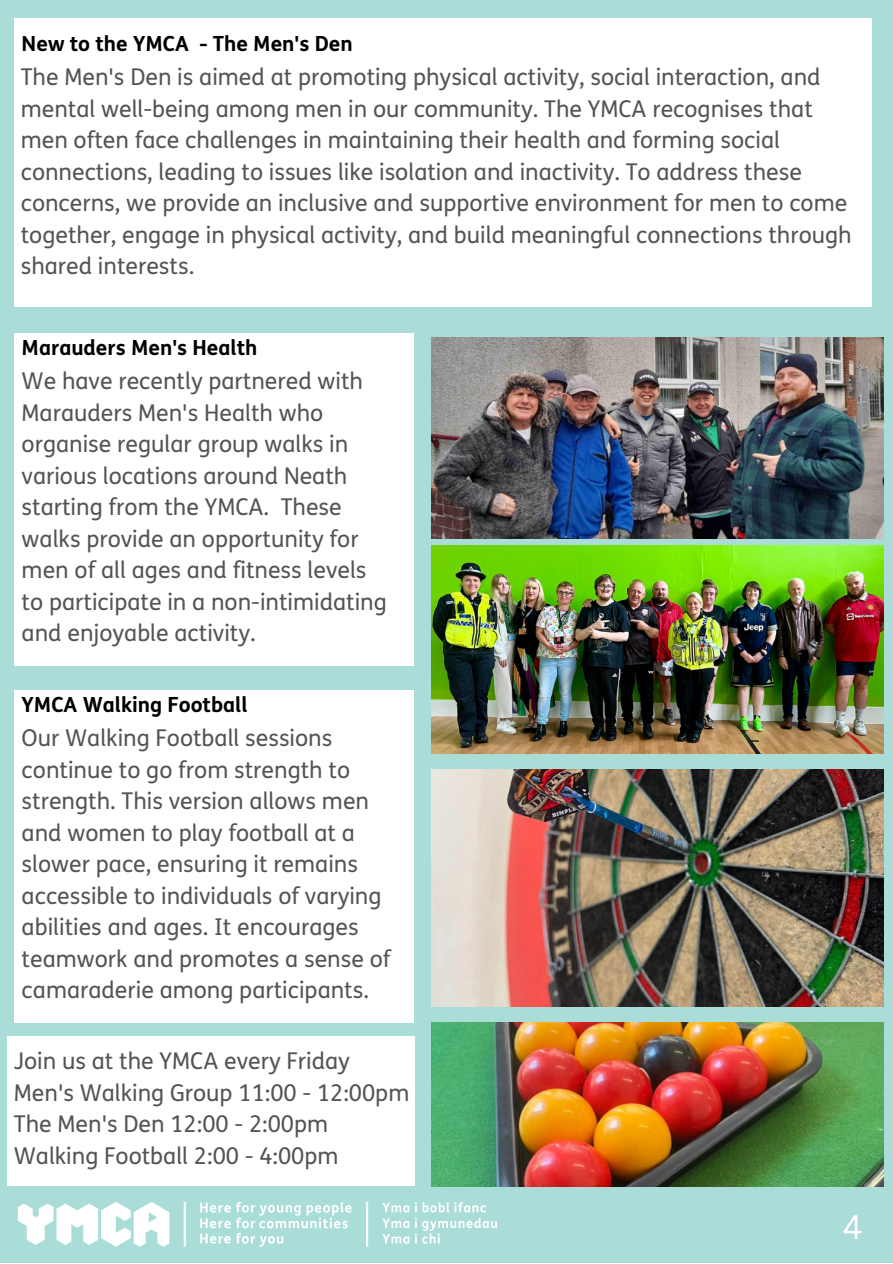
<style>
.page{position:relative;width:893px;height:1264px;background:#fff}
.page>*{position:absolute;margin:0;border:0;box-sizing:border-box;transform-origin:0 0}
.t1{font:33px "Canva Sans";color:#fff}
.t2{font:23.1px/31.5px "FS Me";color:#545454}
.t3{font:700 20.85px "FS Me";color:#000}
</style>
<div class="page">
<div style="left:0;top:0;width:892px;height:1262px;background:#abddd8"></div>
<svg style="left:18px;top:1201px;width:151px;height:45px"></svg>
<hr style="left:184px;top:1201px;width:2px;height:45px;background:#fff">
<hr style="left:366px;top:1201px;width:2px;height:45px;background:#fff">
<svg style="left:200px;top:1201px;width:151px;height:45px;background:#bce3df"></svg>
<svg style="left:382px;top:1202px;width:27px;height:10px"></svg>
<svg style="left:382px;top:1218px;width:27px;height:9px"></svg>
<svg style="left:382px;top:1234px;width:27px;height:9px"></svg>
<svg style="left:415px;top:1202px;width:82px;height:41px;background:#bae3df"></svg>
<div style="left:14px;top:333px;width:399px;height:332px;background:#fff"></div>
<div style="left:14px;top:18px;width:857px;height:288px;background:#fff"></div>
<div style="left:14px;top:690px;width:399px;height:332px;background:#fff"></div>
<div style="left:7px;top:1036px;width:407px;height:150px;background:#fff"></div>
<img style="left:431px;top:337px;width:452px;height:202px">
<img style="left:431px;top:769px;width:452px;height:237px">
<img style="left:431px;top:1022px;width:452px;height:164px">
<img style="left:431px;top:545px;width:452px;height:208px">
<p class="t3" style="left:22px;top:32px;width:332px">New to the YMCA - The Men's Den</p>
<p class="t2" style="left:21px;top:62px;width:832px">The Men's Den is aimed at promoting physical activity, social interaction, and mental well-being among men in our community. The YMCA recognises that men often face challenges in maintaining their health and forming social connections, leading to issues like isolation and inactivity. To address these concerns, we provide an inclusive and supportive environment for men to come together, engage in physical activity, and build meaningful connections through shared interests.</p>
<p class="t3" style="left:22px;top:335px;width:237px">Marauders Men's Health</p>
<p class="t2" style="left:22px;top:366px;width:366px">We have recently partnered with<br>Marauders Men's Health who organise regular group walks in various locations around Neath starting from the YMCA. These walks provide an opportunity for men of all ages and fitness levels to participate in a non-intimidating and enjoyable activity.</p>
<p class="t3" style="left:22px;top:692px;width:227px">YMCA Walking Football</p>
<p class="t2" style="left:22px;top:723px;width:370px">Our Walking Football sessions continue to go from strength to strength. This version allows men and women to play football at a slower pace, ensuring it remains accessible to individuals of varying abilities and ages. It encourages teamwork and promotes a sense of camaraderie among participants.</p>
<p class="t2" style="left:14px;top:1045px;width:337px">Join us at the YMCA every Friday</p>
<p class="t2" style="left:14px;top:1077px;width:397px">Men's Walking Group 11:00 - 12:00pm</p>
<p class="t2" style="left:14px;top:1108px;width:316px">The Men's Den 12:00 - 2:00pm</p>
<p class="t2" style="left:14px;top:1140px;width:326px">Walking Football 2:00 - 4:00pm</p>
<p class="t1" style="left:842px;top:1203px;width:21px">4</p>
</div>
